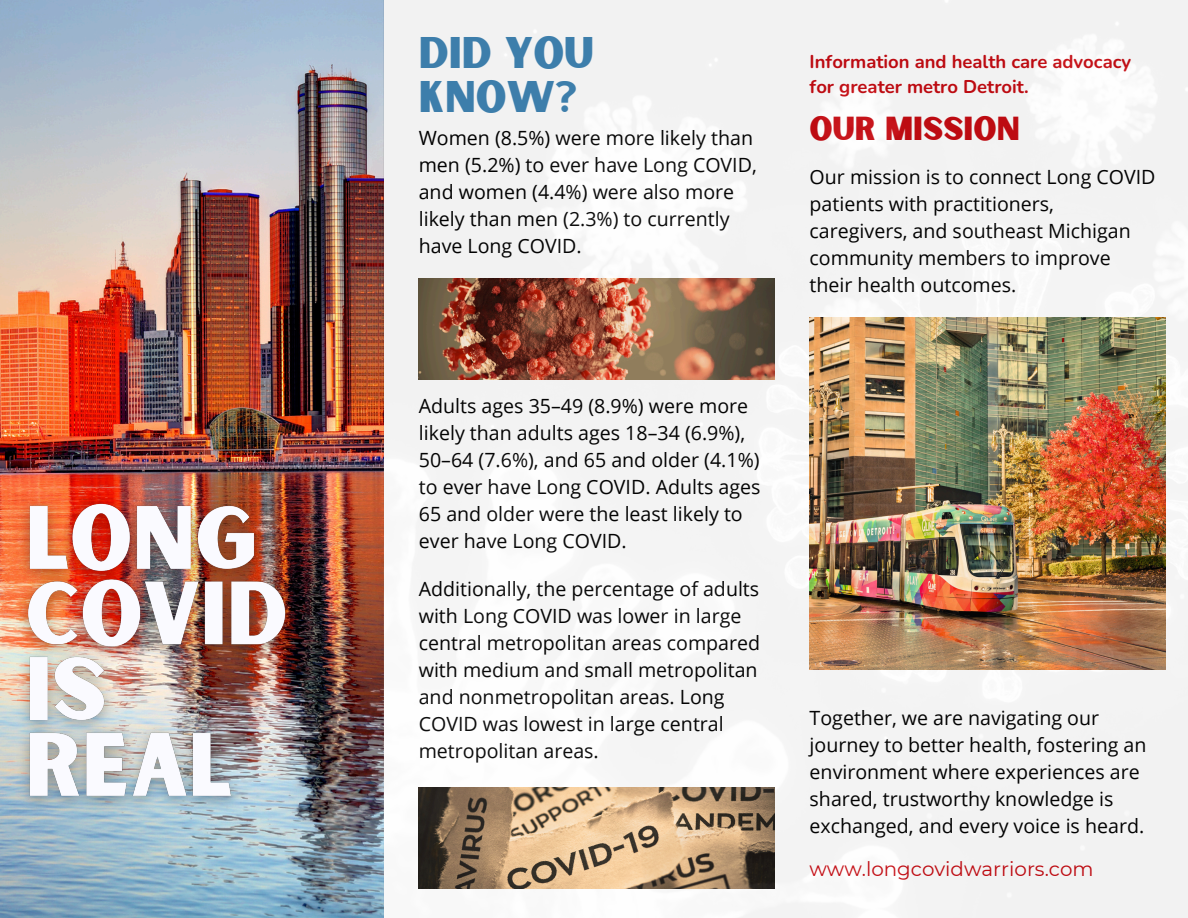
<style>
.page{position:relative;width:1188px;height:918px;background:#fff}
.page>*{position:absolute;margin:0;border:0;box-sizing:border-box;transform-origin:0 0}
.t1{font:42.3px/43.8px "Sunborn Sans One";color:#3f84b4}
.t2{font:31.8px "Sunborn Sans One";color:#c60910}
.t3{font:19.8px "Montserrat";color:#c60910}
.t4{font:19.65px/27px "Open Sans";color:#000}
.t5{font:700 18.45px/24.8px "Nunito";color:#c60910}
</style>
<div class="page">
<img style="left:0;top:0;width:1188px;height:918px">
<img style="left:419px;top:278px;width:355px;height:101px">
<img style="left:419px;top:787px;width:355px;height:101px">
<img style="left:810px;top:318px;width:355px;height:352px">
<img style="left:6px;top:485px;width:301px;height:346px">
<p class="t1" style="left:419px;top:34px;width:176px">DID YOU<br>KNOW?</p>
<p class="t4" style="left:419px;top:124px;width:340px">Women (8.5%) were more likely than men (5.2%) to ever have Long COVID, and women (4.4%) were also more likely than men (2.3%) to currently have Long COVID.</p>
<p class="t4" style="left:419px;top:392px;width:343px">Adults ages 35–49 (8.9%) were more likely than adults ages 18–34 (6.9%), 50–64 (7.6%), and 65 and older (4.1%) to ever have Long COVID. Adults ages 65 and older were the least likely to ever have Long COVID.</p>
<p class="t4" style="left:419px;top:575px;width:343px">Additionally, the percentage of adults with Long COVID was lower in large central metropolitan areas compared with medium and small metropolitan and nonmetropolitan areas. Long COVID was lowest in large central metropolitan areas.</p>
<p class="t5" style="left:810px;top:50px;width:323px">Information and health care advocacy for greater metro Detroit.</p>
<p class="t2" style="left:810px;top:108px;width:212px">OUR MISSION</p>
<h4 class="t4" style="left:810px;top:163px;width:347px">Our mission is to connect Long COVID patients with practitioners, caregivers, and southeast Michigan community members to improve their health outcomes.</h4>
<h3 class="t4" style="left:810px;top:704px;width:338px">Together, we are navigating our journey to better health, fostering an environment where experiences are shared, trustworthy knowledge is exchanged, and every voice is heard.</h3>
<h2 class="t3" style="left:809px;top:857px;width:286px">www.longcovidwarriors.com</h2>
</div>
